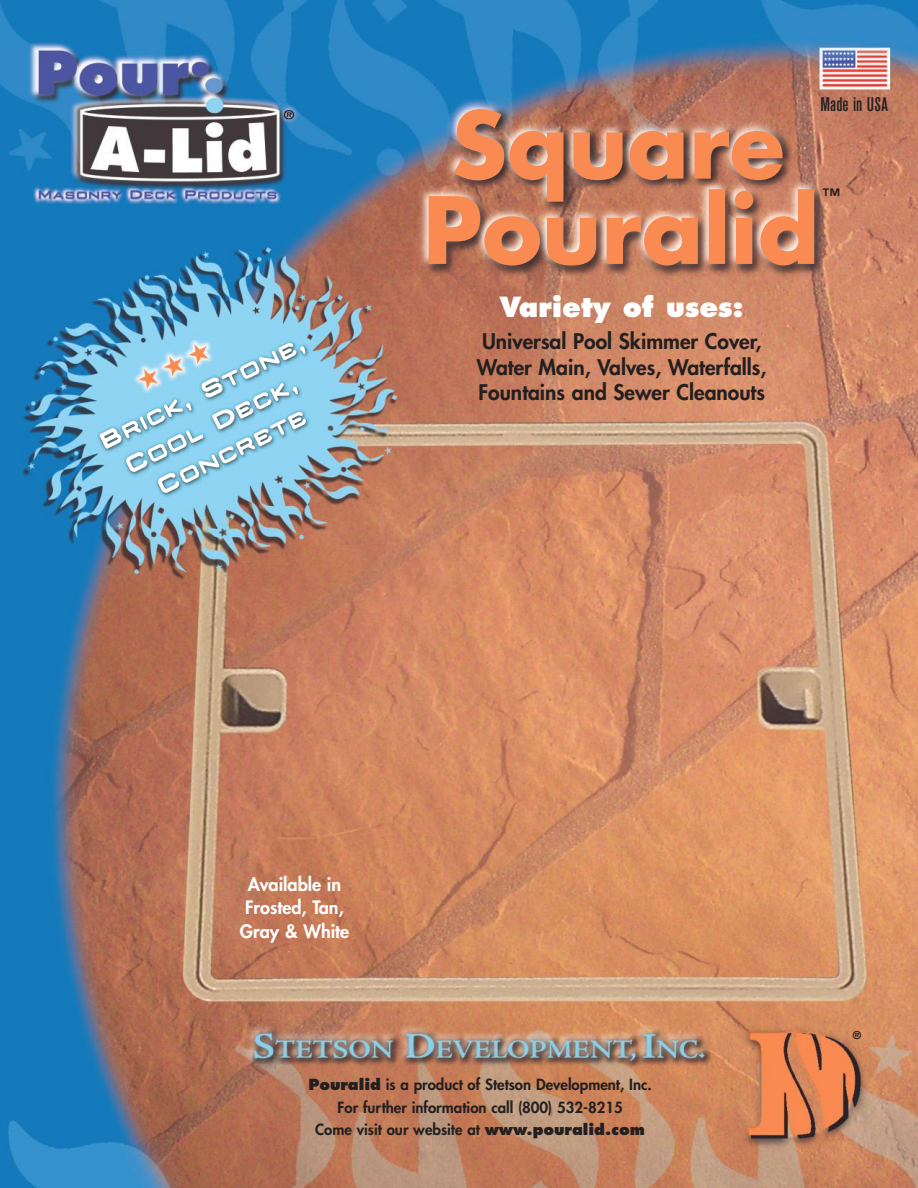
<style>
.page{position:relative;width:918px;height:1188px;background:#fff}
.page>*{position:absolute;margin:0;border:0;box-sizing:border-box;transform-origin:0 0}
.t1{font:800 27px "Futura";color:#fff}
.t2{font:800 21px/25.5px "Futura";color:#241f1f}
.t3{font:500 condensed 19.5px "Akzidenz Grotesk BE";color:#241f1f}
.t4{font:800 18px/24px "Futura";color:#fff;text-align:center}
.t5{font:800 18px "Futura";color:#241f1f}
.t6{font:800 15px/22.5px "Futura";color:#241f1f;text-align:center}
.t7{font:700 10.5px "Futura";color:#241f1f}
.s1{font-style:inherit}
</style>
<div class="page">
<img style="left:0;top:0;width:918px;height:1188px">
<img style="left:99px;top:343px;width:197px;height:106px">
<img style="left:454px;top:109px;width:329px;height:80px">
<img style="left:429px;top:189px;width:385px;height:76px">
<h1 class="t1" style="left:500px;top:295px;width:246px">Variety of uses:</h1>
<h2 class="t2" style="left:477px;top:330px;width:291px">Universal Pool Skimmer Cover,<br>Water Main, Valves, Waterfalls,<br>Fountains and Sewer Cleanouts</h2>
<h3 class="t3" style="left:821px;top:97px;width:69px">Made in USA</h3>
<p class="t5" style="left:822px;top:187px;width:19px">™</p>
<p class="t4" style="left:240px;top:873px;width:111px">Available in<br>Frosted, Tan,<br>Gray &amp; White</p>
<p class="t6" style="left:309px;top:1075px;width:345px"><span class="s1">Pouralid</span> is a product of Stetson Development, Inc.<br>For further information call (800) 532-8215<br>Come visit our website at <span class="s1">www.pouralid.com</span></p>
<p class="t7" style="left:853px;top:1030px;width:10px">®</p>
</div>
